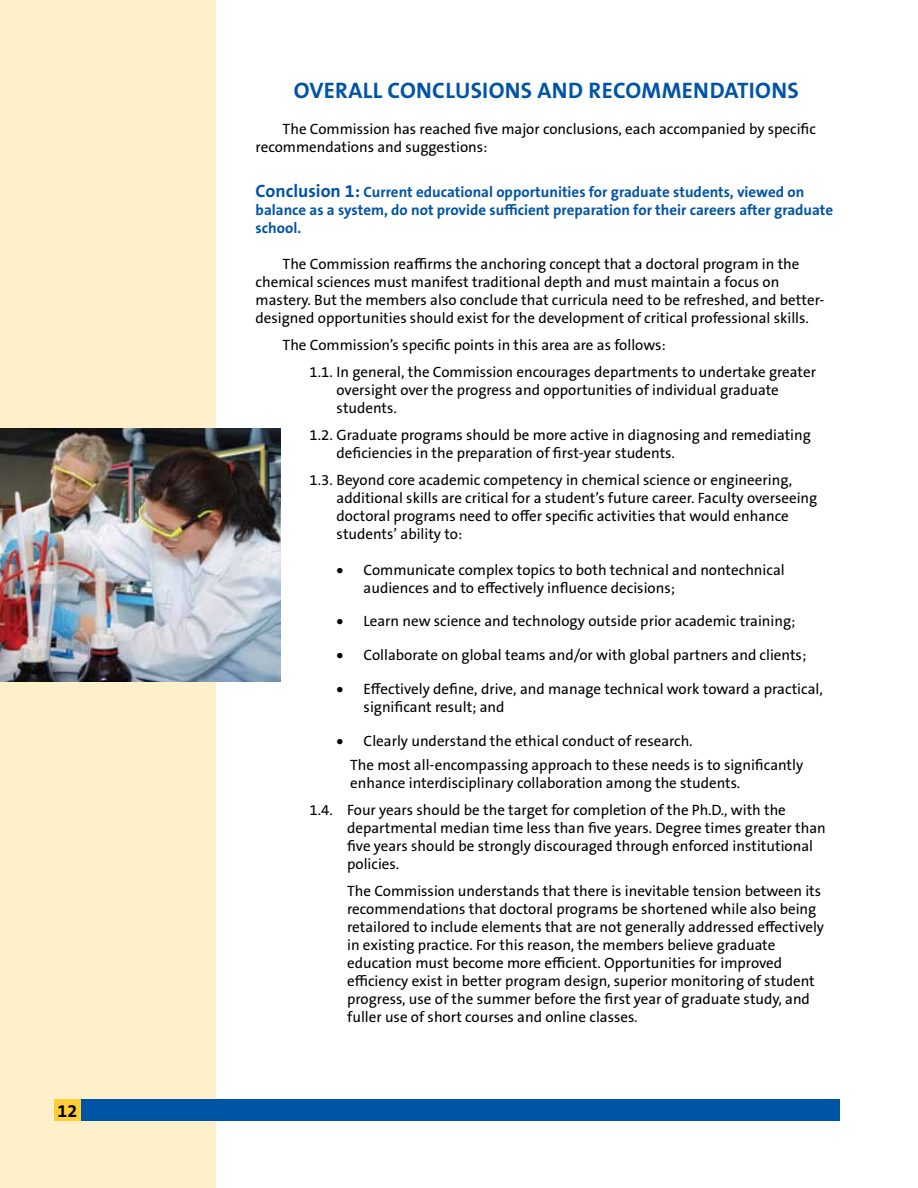
<style>
.page{position:relative;width:918px;height:1188px;background:#fff}
.page>*{position:absolute;margin:0;border:0;box-sizing:border-box;transform-origin:0 0}
.t1{font:700 22.5px "The Sans ACS W7";letter-spacing:.015em;color:#0054a6}
.t2{font:700 18px "The Sans ACS W7";color:#000}
.t3{font:15px/18px "The Sans ACS W5 Plain";color:#000}
.t4{font:700 15px/18px "The Sans ACS W7";color:#0054a6}
.s1{font-size:18px}
</style>
<div class="page">
<div style="left:0;top:0;width:216px;height:1188px;background:#fff0cc"></div>
<div style="left:81px;top:1099px;width:758px;height:21px;background:#0054a6"></div>
<div style="left:54px;top:1099px;width:27px;height:21px;background:#ffce38"></div>
<img style="left:0;top:429px;width:281px;height:252px">
<p class="t2" style="left:57px;top:1099px;width:21px">12</p>
<h1 class="t1" style="left:294px;top:76px;width:405px">Overall Conclusions AND Recommenda</h1>
<h1 class="t1" style="left:737px;top:76px;width:48px">tions</h1>
<p class="t3" style="left:256px;top:120px;width:562px;text-indent:27px">The Commission has reached five major conclusions, each accompanied by specific recommendations and suggestions:</p>
<p class="t4" style="left:256px;top:183px;width:579px"><span class="s1">Conclusion 1:</span> Current educational opportunities for graduate students, viewed on balance as a system, do not provide sufficient preparation for their careers after graduate school.</p>
<p class="t3" style="left:256px;top:255px;width:570px;text-indent:27px">The Commission reaffirms the anchoring concept that a doctoral program in the chemical sciences must manifest traditional depth and must maintain a focus on mastery. But the members also conclude that curricula need to be refreshed, and better&shy;designed opportunities should exist for the development of critical professional skills.</p>
<p class="t3" style="left:310px;top:331px;width:508px;line-height:27px;text-indent:-27px">The Commission’s specific points in this area are as follows:<br>1.1. In general, the Commission encourages departments to undertake greater</p>
<p class="t3" style="left:337px;top:381px;width:444px">oversight over the progress and opportunities of individual graduate students.</p>
<p class="t3" style="left:337px;top:426px;width:476px;text-indent:-27px">1.2. Graduate programs should be more active in diagnosing and remediating deficiencies in the preparation of first-year students.</p>
<p class="t3" style="left:337px;top:471px;width:482px;text-indent:-27px">1.3. Beyond core academic competency in chemical science or engineering, additional skills are critical for a student’s future career. Faculty overseeing doctoral programs need to offer specific activities that would enhance students’ ability to:</p>
<p class="t3" style="left:364px;top:561px;width:423px;text-indent:-27px">• Communicate complex topics to both technical and nontechnical audiences and to effectively influence decisions;</p>
<p class="t3" style="left:337px;top:612px;width:460px">• Learn new science and technology outside prior academic training;</p>
<p class="t3" style="left:337px;top:646px;width:471px">• Collaborate on global teams and/or with global partners and clients;</p>
<p class="t3" style="left:364px;top:680px;width:461px;text-indent:-27px">• Effectively define, drive, and manage technical work toward a practical, significant result; and</p>
<p class="t3" style="left:350px;top:728px;width:455px;line-height:24.8px;text-indent:-14px">• Clearly understand the ethical conduct of research.<br>The most all-encompassing approach to these needs is to significantly</p>
<p class="t3" style="left:310px;top:770px;width:478px;line-height:27px;text-align:center">enhance interdisciplinary collaboration among the students.<br>1.4. Four years should be the target for completion of the Ph.D., with the</p>
<p class="t3" style="left:347px;top:819px;width:480px">departmental median time less than five years. Degree times greater than five years should be strongly discouraged through enforced institutional policies.</p>
<p class="t3" style="left:347px;top:882px;width:478px">The Commission understands that there is inevitable tension between its recommendations that doctoral programs be shortened while also being retailored to include elements that are not generally addressed effectively in existing practice. For this reason, the members believe graduate education must become more efficient. Opportunities for improved efficiency exist in better program design, superior monitoring of student progress, use of the summer before the first year of graduate study, and fuller use of short courses and online classes.</p>
</div>
